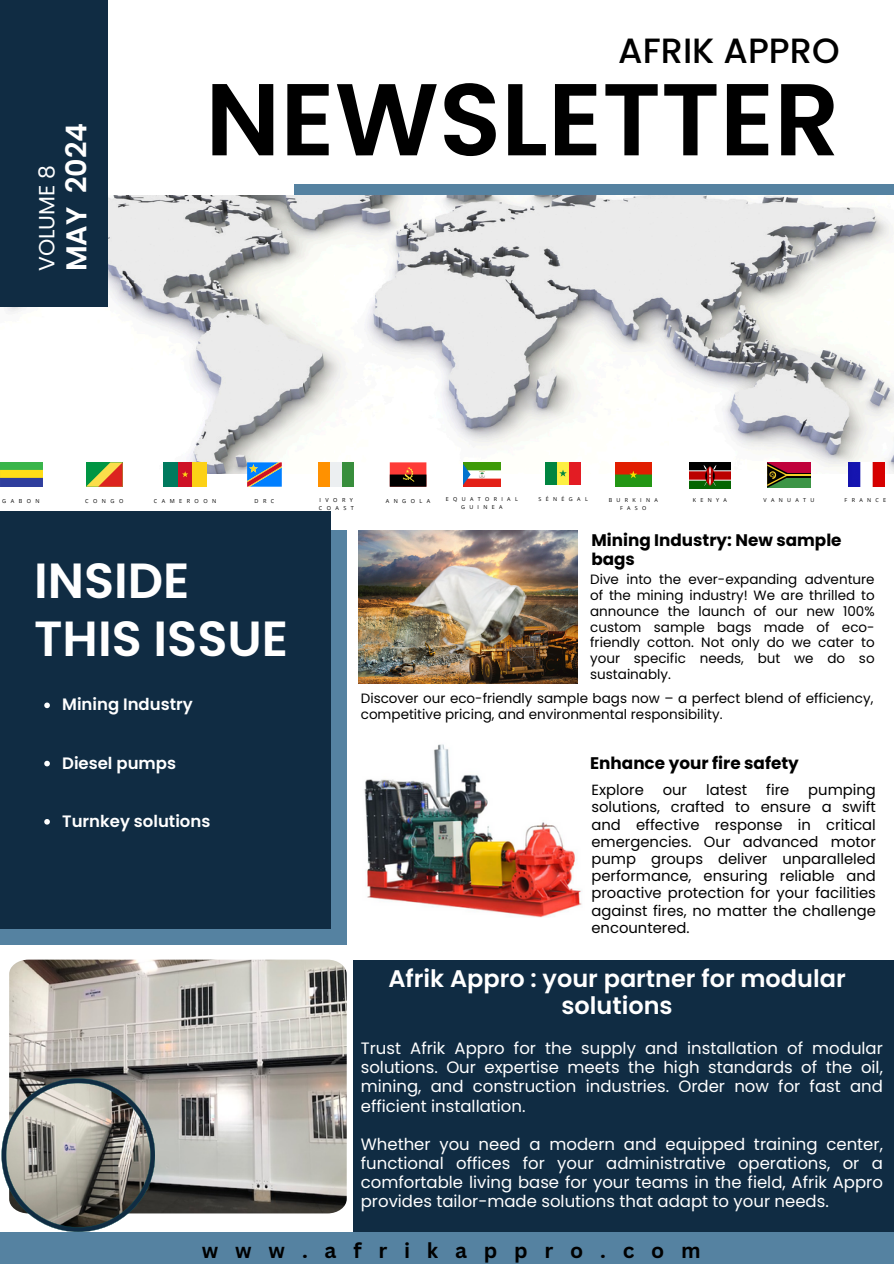
<style>
.page{position:relative;width:894px;height:1264px;background:#fff}
.page>*{position:absolute;margin:0;border:0;box-sizing:border-box;transform-origin:0 0}
.t1{font:600 101.85px "Poppins";color:#000}
.t2{font:600 49.35px/58.3px "Poppins";color:#fff}
.t3{font:500 35.1px "Poppins";color:#000}
.t4{font:600 28.65px "Poppins";color:#fff}
.t5{font:600 24px/27px "Poppins";color:#fff;text-align:center}
.t6{font:21.9px "Poppins";color:#fff}
.t7{font:700 21px "Canva Sans";letter-spacing:.8em;color:#000}
.t8{font:700 16.8px/19.2px "Poppins";color:#000}
.t9{font:16.5px/19.2px "Poppins";color:#fff;text-align:justify}
.t10{font:600 16.5px "Poppins";color:#fff}
.t11{font:14.7px/17.2px "Poppins";color:#000;text-align:justify}
.t12{font:13.5px/15.8px "Poppins";color:#000;text-align:justify}
.t13{font:5.55px/7.6px "Open Sans";letter-spacing:.8em;color:#000}
.t14{font:5.4px/7.5px "Open Sans";letter-spacing:.8em;color:#000;text-align:center}
</style>
<div class="page">
<div style="left:0;top:530px;width:346px;height:415px;background:#5582a1"></div>
<div style="left:294px;top:184px;width:599px;height:14px;background:#5582a1"></div>
<div style="left:0;top:511px;width:331px;height:417px;background:#102c43"></div>
<div style="left:353px;top:959px;width:540px;height:296px;background:#102c43"></div>
<div style="left:0;top:1231px;width:893px;height:32px;background:#5582a1"></div>
<img style="left:0;top:195px;width:893px;height:278px">
<div style="left:0;top:0;width:107px;height:306px;background:#102c43"></div>
<svg style="left:86px;top:462px;width:36px;height:24px"></svg>
<div style="left:318px;top:462px;width:36px;height:24px;background:#eceff1"></div>
<div style="left:318px;top:462px;width:11px;height:24px;background:#ff9100"></div>
<div style="left:342px;top:462px;width:12px;height:24px;background:#388e3c"></div>
<div style="left:163px;top:462px;width:15px;height:24px;background:#007a5e"></div>
<div style="left:178px;top:462px;width:14px;height:24px;background:#ce1126"></div>
<div style="left:192px;top:462px;width:15px;height:24px;background:#fcd116"></div>
<svg style="left:182px;top:471px;width:6px;height:6px"></svg>
<svg style="left:389px;top:462px;width:37px;height:24px"></svg>
<img style="left:0;top:462px;width:42px;height:24px">
<svg style="left:247px;top:462px;width:35px;height:24px"></svg>
<img style="left:463px;top:462px;width:37px;height:24px">
<div style="left:767px;top:462px;width:43px;height:13px;background:#c0003b"></div>
<div style="left:767px;top:475px;width:43px;height:13px;background:#3d9546"></div>
<hr style="left:767px;top:473px;width:43px;height:4px;background:#000">
<hr style="left:767px;top:474px;width:43px;height:2px;background:#f5cd28">
<svg style="left:767px;top:462px;width:24px;height:26px"></svg>
<img style="left:848px;top:462px;width:35px;height:24px">
<img style="left:689px;top:462px;width:41px;height:26px">
<img style="left:545px;top:462px;width:35px;height:22px">
<img style="left:615px;top:462px;width:36px;height:24px">
<img style="left:358px;top:530px;width:219px;height:153px">
<img style="left:406px;top:545px;width:123px;height:123px">
<img style="left:364px;top:744px;width:218px;height:173px">
<img style="left:9px;top:959px;width:337px;height:254px">
<svg style="left:1px;top:1078px;width:154px;height:153px;background:#93938e"></svg>
<svg style="left:44px;top:702px;width:6px;height:6px"></svg>
<svg style="left:44px;top:760px;width:6px;height:6px"></svg>
<svg style="left:44px;top:819px;width:6px;height:5px"></svg>
<p class="t6" style="left:31px;top:271px;width:108px;rotate:-90deg">VOLUME 8</p>
<p class="t4" style="left:56px;top:271px;width:150px;rotate:-90deg">MAY 2024</p>
<p class="t3" style="left:618px;top:26px;width:223px">AFRIK APPRO</p>
<p class="t1" style="left:205px;top:48px;width:635px">NEWSLETTER</p>
<p class="t13" style="left:2px;top:497px;width:39px">GABON</p>
<p class="t13" style="left:154px;top:497px;width:64px">CAMEROON</p>
<p class="t13" style="left:254px;top:497px;width:21px">DRC</p>
<p class="t13" style="left:385px;top:497px;width:46px">ANGOLA</p>
<p class="t14" style="left:446px;top:495px;width:73px">EQUATORIAL<br>GUINEA</p>
<p class="t14" style="left:538px;top:495px;width:51px">SÉNÉGAL</p>
<p class="t14" style="left:608px;top:496px;width:51px">BURKINA</p>
<p class="t14" style="left:692px;top:496px;width:36px">KENYA</p>
<p class="t14" style="left:763px;top:496px;width:53px">VANUATU</p>
<p class="t14" style="left:844px;top:496px;width:43px">FRANCE</p>
<p class="t14" style="left:620px;top:504px;width:28px">FASO</p>
<p class="t13" style="left:85px;top:497px;width:39px">CONGO</p>
<p class="t13" style="left:318px;top:496px;width:37px">IVORY<br>COAST</p>
<p class="t2" style="left:34px;top:551px;width:255px">INSIDE<br>THIS ISSUE</p>
<p class="t10" style="left:62px;top:693px;width:132px">Mining Industry</p>
<p class="t10" style="left:62px;top:751px;width:115px">Diesel pumps</p>
<p class="t10" style="left:62px;top:809px;width:150px">Turnkey solutions</p>
<p class="t8" style="left:591px;top:530px;width:251px">Mining Industry: New sample bags</p>
<p class="t12" style="left:590px;top:571px;width:286px">Dive into the ever-expanding adventure of the mining industry! We are thrilled to announce the launch of our new 100% custom sample bags made of eco&shy;friendly cotton. Not only do we cater to your specific needs, but we do so sustainably.</p>
<p class="t12" style="left:361px;top:690px;width:514px">Discover our eco-friendly sample bags now – a perfect blend of efficiency, competitive pricing, and environmental responsibility.</p>
<p class="t8" style="left:590px;top:753px;width:210px">Enhance your fire safety</p>
<h6 class="t11" style="left:591px;top:781px;width:54px">Explore</h6>
<h6 class="t11" style="left:662px;top:781px;width:26px">our</h6>
<h6 class="t11" style="left:705px;top:781px;width:43px">latest</h6>
<h6 class="t11" style="left:766px;top:781px;width:25px">fire</h6>
<h6 class="t11" style="left:591px;top:781px;width:286px;text-indent:217px">pumping solutions, crafted to ensure a swift and effective response in critical emergencies. Our advanced motor pump groups deliver unparalleled performance, ensuring reliable and proactive protection for your facilities against fires, no matter the challenge encountered.</h6>
<h2 class="t5" style="left:388px;top:965px;width:458px">Afrik Appro : your partner for modular solutions</h2>
<p class="t9" style="left:361px;top:1038px;width:523px">Trust Afrik Appro for the supply and installation of modular solutions. Our expertise meets the high standards of the oil, mining, and construction industries. Order now for fast and efficient installation.</p>
<p class="t9" style="left:361px;top:1134px;width:523px">Whether you need a modern and equipped training center, functional offices for your administrative operations, or a comfortable living base for your teams in the field, Afrik Appro provides tailor-made solutions that adapt to your needs.</p>
<p class="t7" style="left:202px;top:1235px;width:500px">www.afrikappro.com</p>
</div>
